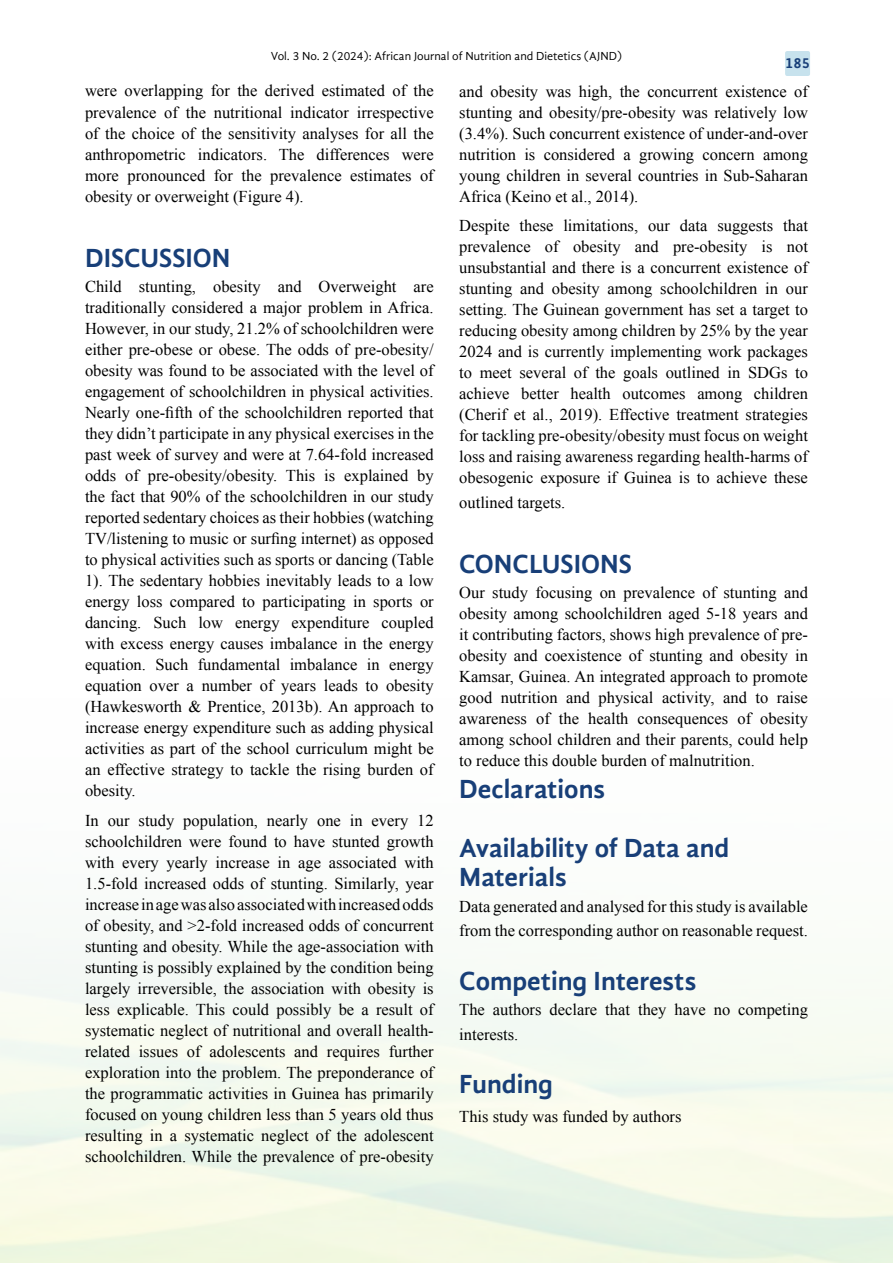
<style>
.page{position:relative;width:893px;height:1263px;background:#fff}
.page>*{position:absolute;margin:0;border:0;box-sizing:border-box;transform-origin:0 0}
.t1{font:700 27px/58.9px "Gandhi Sans";color:#183f78}
.t2{font:16.5px/21px "Times New Roman";color:#000;text-align:justify}
.t3{font:700 15px "Gandhi Sans";color:#183f78}
.t4{font:12px "Gandhi Sans";color:#000}
</style>
<div class="page">
<div style="left:785px;top:51px;width:25px;height:25px;background:#c7e2ed;border-radius:2px"></div>
<p class="t4" style="left:271px;top:49px;width:353px">Vol. 3 No. 2 (2024): African Journal of Nutrition and Dietetics (AJND)</p>
<p class="t2" style="left:85px;top:80px;width:350px">were overlapping for the derived estimated of the prevalence of the nutritional indicator irrespective of the choice of the sensitivity analyses for all the anthropometric indicators. The differences were more pronounced for the prevalence estimates of obesity or overweight (Figure 4).</p>
<p class="t3" style="left:785px;top:54px;width:26px">185</p>
<p class="t2" style="left:459px;top:80px;width:350px">and obesity was high, the concurrent existence of stunting and obesity/pre-obesity was relatively low (3.4%). Such concurrent existence of under-and-over nutrition is considered a growing concern among young children in several countries in Sub-Saharan Africa (Keino et al., 2014).</p>
<p class="t2" style="left:459px;top:215px;width:350px">Despite these limitations, our data suggests that prevalence of obesity and pre-obesity is not unsubstantial and there is a concurrent existence of stunting and obesity among schoolchildren in our setting. The Guinean government has set a target to reducing obesity among children by 25% by the year 2024 and is currently implementing work packages to meet several of the goals outlined in SDGs to achieve better health outcomes among children (Cherif et al., 2019). Effective treatment strategies for tackling pre-obesity/obesity must focus on weight loss and raising awareness regarding health-harms of obesogenic exposure if Guinea is to achieve these</p>
<p class="t2" style="left:459px;top:492px;width:108px">outlined targets.</p>
<h1 class="t1" style="left:85px;top:228px;width:147px">DISCUSSION</h1>
<p class="t2" style="left:85px;top:276px;width:350px">Child stunting, obesity and Overweight are traditionally considered a major problem in Africa.<br>However, in our study, 21.2% of schoolchildren were either pre-obese or obese. The odds of pre-obesity/ obesity was found to be associated with the level of engagement of schoolchildren in physical activities.<br>Nearly one-fifth of the schoolchildren reported that they didn’t participate in any physical exercises in the past week of survey and were at 7.64-fold increased odds of pre-obesity/obesity. This is explained by the fact that 90% of the schoolchildren in our study reported sedentary choices as their hobbies (watching TV/listening to music or surfing internet) as opposed to physical activities such as sports or dancing (Table 1). The sedentary hobbies inevitably leads to a low energy loss compared to participating in sports or dancing. Such low energy expenditure coupled with excess energy causes imbalance in the energy equation. Such fundamental imbalance in energy equation over a number of years leads to obesity (Hawkesworth &amp; Prentice, 2013b). An approach to increase energy expenditure such as adding physical activities as part of the school curriculum might be an effective strategy to tackle the rising burden of obesity.</p>
<p class="t2" style="left:85px;top:809px;width:350px">In our study population, nearly one in every 12 schoolchildren were found to have stunted growth with every yearly increase in age associated with 1.5-fold increased odds of stunting. Similarly, year increase in age was also associated with increased odds of obesity, and &gt;2-fold increased odds of concurrent stunting and obesity. While the age-association with stunting is possibly explained by the condition being largely irreversible, the association with obesity is less explicable. This could possibly be a result of systematic neglect of nutritional and overall health&shy;related issues of adolescents and requires further exploration into the problem. The preponderance of the programmatic activities in Guinea has primarily focused on young children less than 5 years old thus resulting in a systematic neglect of the adolescent schoolchildren. While the prevalence of pre-obesity</p>
<h1 class="t1" style="left:459px;top:534px;width:174px">CONCLUSIONS</h1>
<p class="t2" style="left:459px;top:582px;width:350px">Our study focusing on prevalence of stunting and obesity among schoolchildren aged 5-18 years and it contributing factors, shows high prevalence of pre&shy;obesity and coexistence of stunting and obesity in Kamsar, Guinea. An integrated approach to promote good nutrition and physical activity, and to raise awareness of the health consequences of obesity among school children and their parents, could help to reduce this double burden of malnutrition.</p>
<h1 class="t1" style="left:459px;top:760px;width:272px">Declarations<br>Availability of Data and</h1>
<h1 class="t1" style="left:459px;top:848px;width:109px">Materials</h1>
<p class="t2" style="left:459px;top:893px;width:350px;line-height:24.8px">Data generated and analysed for this study is available from the corresponding author on reasonable request.</p>
<h1 class="t1" style="left:459px;top:951px;width:239px">Competing Interests</h1>
<p class="t2" style="left:459px;top:997px;width:350px;line-height:24.8px">The authors declare that they have no competing interests.</p>
<h1 class="t1" style="left:459px;top:1054px;width:95px">Funding</h1>
<p class="t2" style="left:459px;top:1105px;width:224px">This study was funded by authors</p>
</div>
